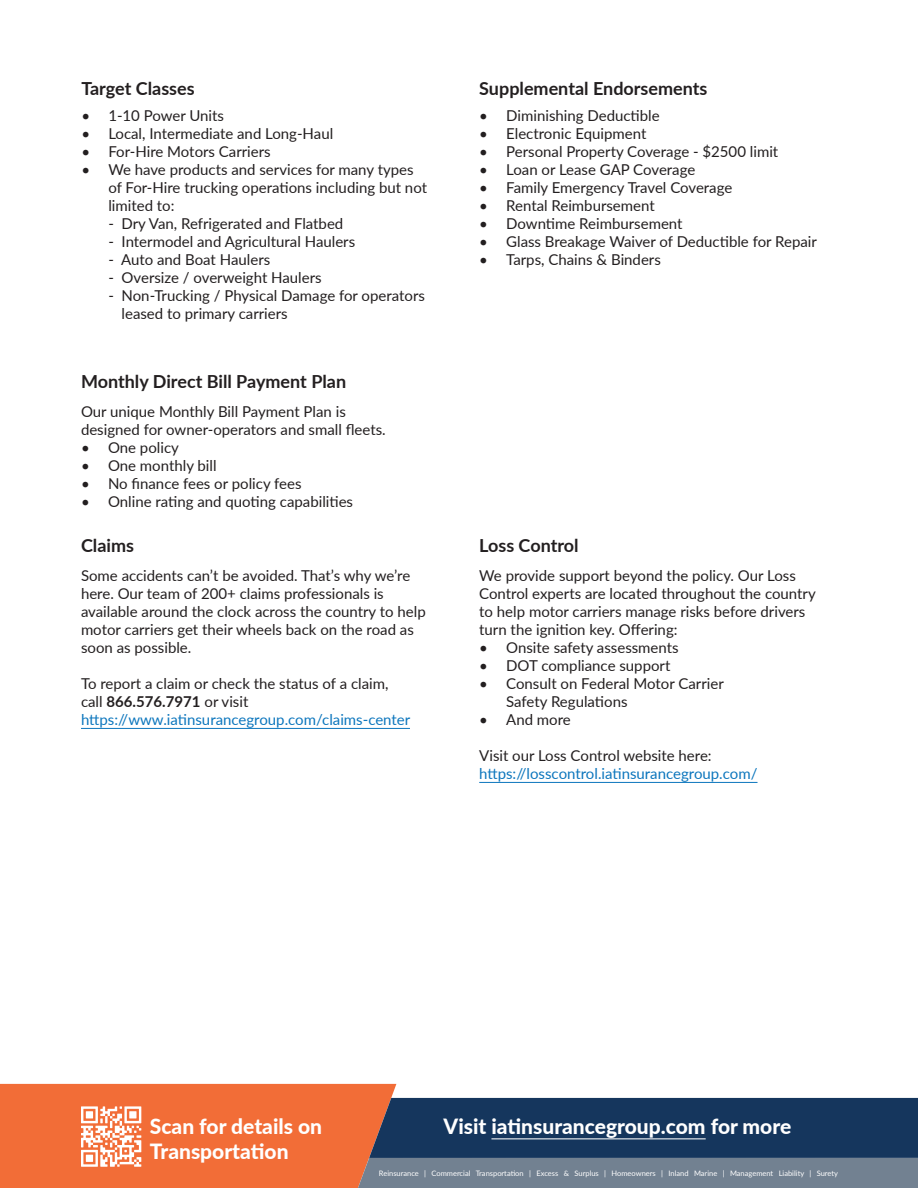
<style>
.page{position:relative;width:918px;height:1188px;background:#fff}
.page>*{position:absolute;margin:0;border:0;box-sizing:border-box;transform-origin:0 0}
.Body{font:800 21px/25.2px "Lato";color:#fff}
.Body-2{font:700 18px "Lato";color:#231f20}
.Body-3{font:15px/18px "Lato";color:#231f20}
.Body-4{font:15px/18px "Lato";color:#0c76bd}
.t1{font:7.5px "Lato";color:#fff}
.s1{font-weight:700}
.s2{color:#0c76bd}
.s3{color:#231f20}
</style>
<div class="page">
<svg style="left:0;top:1084px;width:918px;height:104px;background:#926c67"></svg>
<hr style="left:479px;top:782px;width:279px;height:1px;background:#0c76bd">
<hr style="left:81px;top:728px;width:329px;height:1px;background:#0c76bd">
<p class="Body-2" style="left:81px;top:76px;width:115px">Target Classes</p>
<p class="Body-2" style="left:479px;top:76px;width:230px">Supplemental Endorsements</p>
<p class="Body-3" style="left:81px;top:106px;width:144px">• 1-10 Power Units</p>
<p class="Body-3" style="left:81px;top:124px;width:253px">• Local, Intermediate and Long-Haul</p>
<p class="Body-3" style="left:81px;top:142px;width:191px">• For-Hire Motors Carriers</p>
<p class="Body-3" style="left:108px;top:160px;width:320px;text-indent:-27px">• We have products and services for many types of For-Hire trucking operations including but not limited to:</p>
<p class="Body-3" style="left:108px;top:214px;width:237px">- Dry Van, Refrigerated and Flatbed</p>
<p class="Body-3" style="left:108px;top:232px;width:248px">- Intermodel and Agricultural Haulers</p>
<p class="Body-3" style="left:108px;top:250px;width:163px">- Auto and Boat Haulers</p>
<p class="Body-3" style="left:108px;top:268px;width:215px">- Oversize / overweight Haulers</p>
<p class="Body-3" style="left:108px;top:286px;width:318px">- Non-Trucking / Physical Damage for operators</p>
<p class="Body-3" style="left:479px;top:106px;width:182px">• Diminishing Deductible</p>
<p class="Body-3" style="left:479px;top:124px;width:169px">• Electronic Equipment</p>
<p class="Body-3" style="left:479px;top:142px;width:301px">• Personal Property Coverage - $2500 limit</p>
<p class="Body-3" style="left:479px;top:160px;width:218px">• Loan or Lease GAP Coverage</p>
<p class="Body-3" style="left:479px;top:178px;width:255px">• Family Emergency Travel Coverage</p>
<p class="Body-3" style="left:479px;top:196px;width:177px">• Rental Reimbursement</p>
<p class="Body-3" style="left:479px;top:214px;width:205px">• Downtime Reimbursement</p>
<p class="Body-3" style="left:479px;top:232px;width:339px">• Glass Breakage Waiver of Deductible for Repair</p>
<p class="Body-3" style="left:479px;top:250px;width:183px">• Tarps, Chains &amp; Binders</p>
<p class="Body-3" style="left:122px;top:304px;width:168px">leased to primary carriers</p>
<p class="Body-2" style="left:81px;top:368px;width:267px">Monthly Direct Bill Payment Plan</p>
<p class="Body-3" style="left:81px;top:402px;width:306px">Our unique Monthly Bill Payment Plan is designed for owner-operators and small fleets.</p>
<p class="Body-3" style="left:81px;top:438px;width:99px">• One policy</p>
<p class="Body-3" style="left:81px;top:456px;width:137px">• One monthly bill</p>
<p class="Body-3" style="left:81px;top:474px;width:222px">• No finance fees or policy fees</p>
<p class="Body-3" style="left:81px;top:492px;width:274px">• Online rating and quoting capabilities</p>
<p class="Body-2" style="left:81px;top:533px;width:55px">Claims</p>
<p class="Body-3" style="left:81px;top:566px;width:346px">Some accidents can’t be avoided. That’s why we’re here. Our team of 200+ claims professionals is available around the clock across the country to help motor carriers get their wheels back on the road as soon as possible.</p>
<p class="Body-3" style="left:81px;top:674px;width:331px">To report a claim or check the status of a claim, call <span class="s1">866.576.7971</span> or visit <span class="s2">https://www.iatinsurancegroup.com/claims-center</span></p>
<p class="Body-2" style="left:479px;top:533px;width:101px">Loss Control</p>
<p class="Body-3" style="left:479px;top:566px;width:338px">We provide support beyond the policy. Our Loss Control experts are located throughout the country to help motor carriers manage risks before drivers turn the ignition key. Offering:</p>
<p class="Body-3" style="left:479px;top:638px;width:201px">• Onsite safety assessments</p>
<p class="Body-3" style="left:479px;top:656px;width:193px">• DOT compliance support</p>
<p class="Body-3" style="left:506px;top:674px;width:219px;text-indent:-27px">• Consult on Federal Motor Carrier<br>Safety Regulations</p>
<p class="Body-3" style="left:479px;top:710px;width:93px">• And more</p>
<p class="Body-4" style="left:479px;top:746px;width:280px"><span class="s3">Visit our Loss Control website here: </span>https://losscontrol.iatinsurancegroup.com/</p>
<p class="Body" style="left:150px;top:1113px;width:174px">Scan for details on<br>Transportation</p>
<p class="Body" style="left:444px;top:1113px;width:349px">Visit iatinsurancegroup.com for more</p>
<p class="t1" style="left:379px;top:1168px;width:461px">Reinsurance | Commercial Transportation | Excess &amp; Surplus | Homeowners | Inland Marine | Management Liability | Surety</p>
</div>
